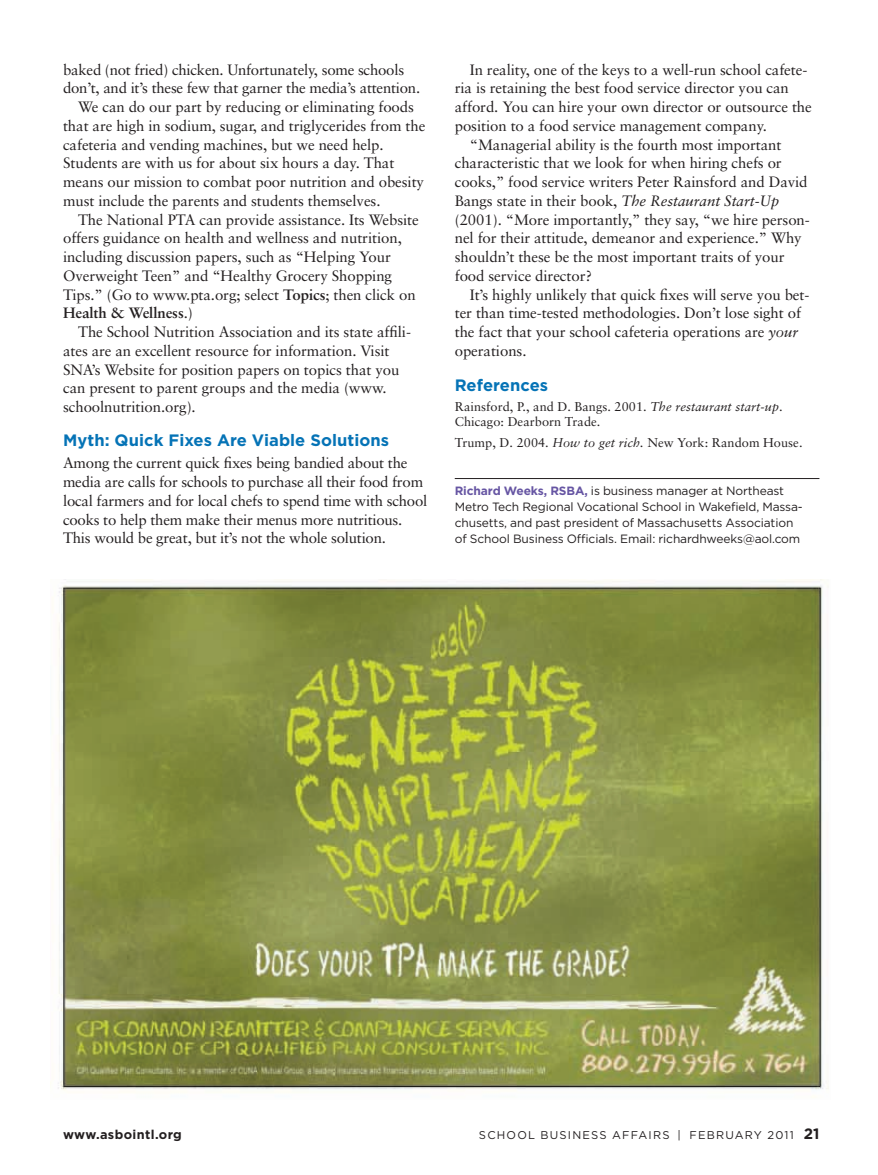
<style>
.page{position:relative;width:878px;height:1175px;background:#fff}
.page>*{position:absolute;margin:0;border:0;box-sizing:border-box;transform-origin:0 0}
.t1{font:700 16.5px "Gotham";letter-spacing:.005em;color:#0573b6}
.t2{font:15px/18.8px "Sabon";letter-spacing:-.005em;color:#231f20}
.t3{font:700 15px "Sabon";letter-spacing:-.005em;color:#231f20}
.t4{font:12.75px/15.8px "Sabon";letter-spacing:.005em;color:#231f20}
.t5{font:700 12.75px "Gotham";letter-spacing:.03em;color:#231f20}
.t6{font:12px/15.8px "Gotham";letter-spacing:-.01em;color:#231f20}
.t7{font:11.25px "Gotham";letter-spacing:.105em;color:#231f20}
.s1{font-weight:700}
.s2{font-weight:400}
.s3{font-style:italic}
.s4{font-weight:700;color:#6655a3}
.s5{font-weight:700;font-size:15px}
</style>
<div class="page">
<img style="left:58px;top:580px;width:771px;height:517px">
<hr style="left:455px;top:478px;width:364px;height:1px;background:#231f20">
<p class="t2" style="left:63px;top:61px;width:342px">baked (not fried) chicken. Unfortunately, some schools</p>
<p class="t2" style="left:63px;top:80px;width:359px">don’t, and it’s these few that garner the media’s attention.</p>
<p class="t2" style="left:78px;top:99px;width:337px">We can do our part by reducing or eliminating foods</p>
<p class="t2" style="left:63px;top:117px;width:364px">that are high in sodium, sugar, and triglycerides from the</p>
<p class="t2" style="left:63px;top:136px;width:322px">cafeteria and vending machines, but we need help.</p>
<p class="t2" style="left:63px;top:155px;width:333px">Students are with us for about six hours a day. That</p>
<p class="t2" style="left:63px;top:174px;width:362px">means our mission to combat poor nutrition and obesity</p>
<p class="t2" style="left:63px;top:192px;width:319px">must include the parents and students themselves.</p>
<p class="t2" style="left:78px;top:211px;width:342px">The National PTA can provide assistance. Its Website</p>
<p class="t2" style="left:63px;top:230px;width:340px">offers guidance on health and wellness and nutrition,</p>
<p class="t2" style="left:63px;top:249px;width:329px">including discussion papers, such as “Helping Your</p>
<p class="t2" style="left:63px;top:267px;width:330px">Overweight Teen” and “Healthy Grocery Shopping</p>
<p class="t2" style="left:63px;top:286px;width:354px">Tips.” (Go to www.pta.org; select <span class="s1">Topics</span>; then click on</p>
<p class="t3" style="left:63px;top:307px;width:131px">Health &amp; Wellness<span class="s2">.)</span></p>
<p class="t2" style="left:78px;top:324px;width:334px">The School Nutrition Association and its state affili-</p>
<p class="t2" style="left:63px;top:342px;width:328px">ates are an excellent resource for information. Visit</p>
<p class="t2" style="left:63px;top:361px;width:338px">SNA’s Website for position papers on topics that you</p>
<p class="t2" style="left:63px;top:380px;width:325px">can present to parent groups and the media (www.</p>
<p class="t2" style="left:63px;top:399px;width:134px">schoolnutrition.org).</p>
<p class="t1" style="left:63px;top:430px;width:328px">Myth: Quick Fixes Are Viable Solutions</p>
<p class="t2" style="left:63px;top:455px;width:366px">Among the current quick fixes being bandied about the media are calls for schools to purchase all their food from local farmers and for local chefs to spend time with school cooks to help them make their menus more nutritious.<br>This would be great, but it’s not the whole solution.</p>
<p class="t2" style="left:470px;top:61px;width:339px">In reality, one of the keys to a well-run school cafete-</p>
<p class="t2" style="left:455px;top:80px;width:336px">ria is retaining the best food service director you can</p>
<p class="t2" style="left:455px;top:99px;width:358px">afford. You can hire your own director or outsource the</p>
<p class="t2" style="left:455px;top:117px;width:313px">position to a food service management company.</p>
<p class="t2" style="left:470px;top:136px;width:313px">“Managerial ability is the fourth most important</p>
<p class="t2" style="left:455px;top:155px;width:328px">characteristic that we look for when hiring chefs or</p>
<p class="t2" style="left:455px;top:174px;width:354px">cooks,” food service writers Peter Rainsford and David</p>
<p class="t2" style="left:455px;top:192px;width:326px">Bangs state in their book, <span class="s3">The Restaurant Start-Up</span></p>
<p class="t2" style="left:455px;top:211px;width:356px">(2001). “More importantly,” they say, “we hire person-</p>
<p class="t2" style="left:455px;top:230px;width:348px">nel for their attitude, demeanor and experience.” Why</p>
<p class="t2" style="left:455px;top:249px;width:331px">shouldn’t these be the most important traits of your</p>
<p class="t2" style="left:455px;top:267px;width:139px">food service director?</p>
<p class="t2" style="left:470px;top:286px;width:341px">It’s highly unlikely that quick fixes will serve you bet-</p>
<p class="t2" style="left:455px;top:305px;width:348px">ter than time-tested methodologies. Don’t lose sight of</p>
<p class="t2" style="left:455px;top:324px;width:345px">the fact that your school cafeteria operations are <span class="s3">your</span></p>
<p class="t2" style="left:455px;top:342px;width:73px">operations.</p>
<p class="t1" style="left:455px;top:376px;width:95px">References</p>
<p class="t4" style="left:455px;top:399px;width:329px">Rainsford, P., and D. Bangs. 2001. <span class="s3">The restaurant start-up</span>.<br>Chicago: Dearborn Trade.</p>
<p class="t4" style="left:455px;top:436px;width:349px">Trump, D. 2004. <span class="s3">How to get rich.</span> New York: Random House.</p>
<p class="t6" style="left:455px;top:484px;width:349px"><span class="s4">Richard Weeks, RSBA,</span> is business manager at Northeast Metro Tech Regional Vocational School in Wakefield, Massa - chusetts, and past president of Massachusetts Association of School Business Officials. Email: richardhweeks@aol.com</p>
<p class="t5" style="left:63px;top:1127px;width:120px">www.asbointl.org</p>
<p class="t7" style="left:479px;top:1131px;width:342px">SCHOOL BUSINESS AFFAIRS | FEBRUARY 2011 <span class="s5">21</span></p>
</div>
